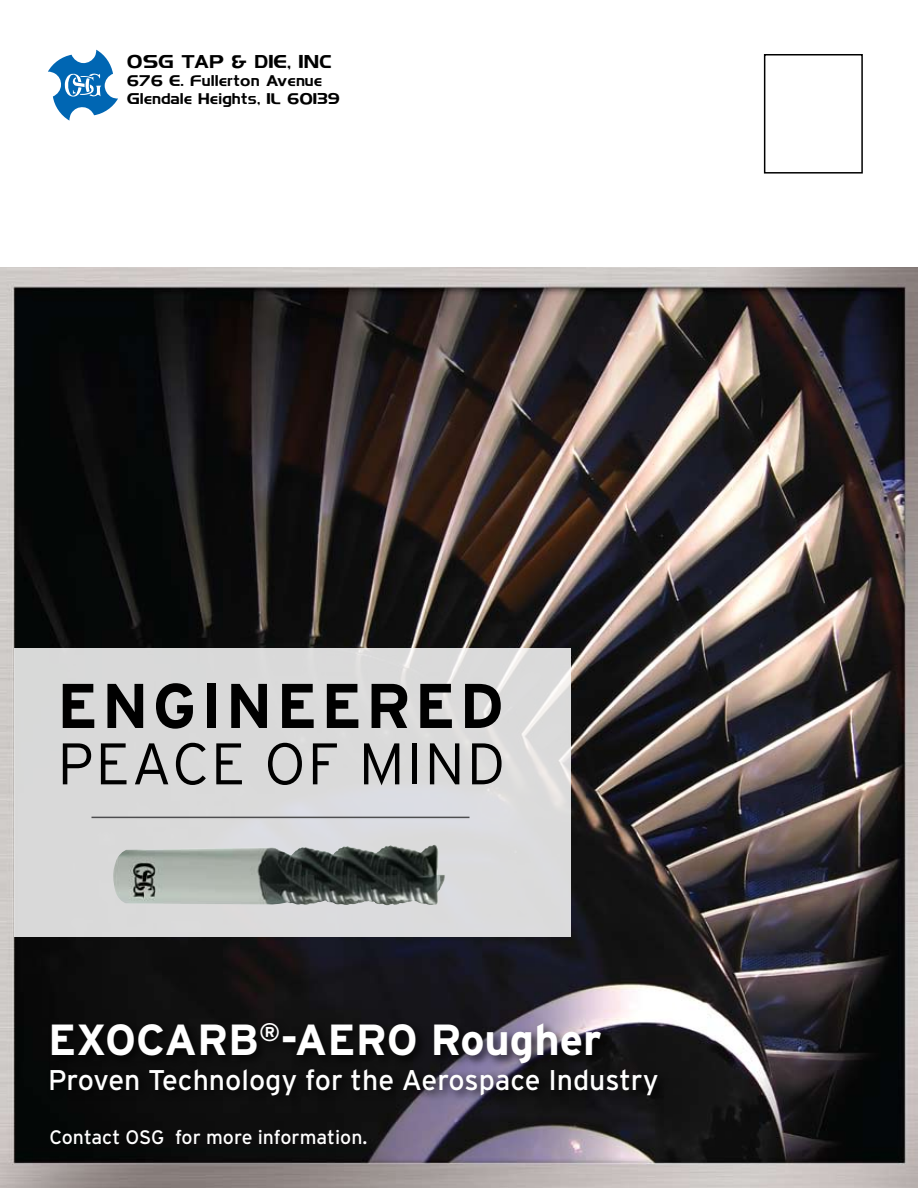
<style>
.page{position:relative;width:918px;height:1188px;background:#fff}
.page>*{position:absolute;margin:0;border:0;box-sizing:border-box;transform-origin:0 0}
.t1{font:700 63px "Interstate";letter-spacing:.06em;color:#000}
.t2{font:300 58.5px "Interstate";letter-spacing:.035em;color:#000}
.t3{font:700 43.5px "Interstate";color:#fff}
.t4{font:28.5px "Interstate";color:#fff}
.t5{font:19.5px "Interstate";color:#fff}
.t6{font:18px "Hamlet";color:#000}
.t7{font:15px/18px "Hamlet";color:#000}
</style>
<div class="page">
<img style="left:0;top:268px;width:918px;height:920px">
<div style="left:46px;top:1018px;width:836px;height:130px;background:#000;opacity:.75"></div>
<div style="left:764px;top:54px;width:99px;height:120px;border:2px solid #000"></div>
<svg style="left:48px;top:50px;width:70px;height:71px"></svg>
<div style="left:14px;top:648px;width:557px;height:289px;background:#dadada"></div>
<img style="left:113px;top:845px;width:321px;height:60px">
<hr style="left:92px;top:817px;width:378px;height:1px;background:#4d4d4f">
<p class="t6" style="left:127px;top:54px;width:206px">OSG TAP &amp; DIE, INC</p>
<p class="t7" style="left:127px;top:73px;width:215px">676 E. Fullerton Avenue<br>Glendale Heights, IL 60139</p>
<h1 class="t1" style="left:57px;top:671px;width:448px">ENGINEERED</h1>
<h2 class="t2" style="left:57px;top:731px;width:449px">PEACE OF MIND</h2>
<h3 class="t3" style="left:48px;top:1016px;width:555px">EXOCARB<sup>®</sup>-AERO Rougher</h3>
<h3 class="t4" style="left:48px;top:1064px;width:612px">Proven Technology for the Aerospace Industry</h3>
<h3 class="t5" style="left:50px;top:1126px;width:319px">Contact OSG for more information.</h3>
</div>
